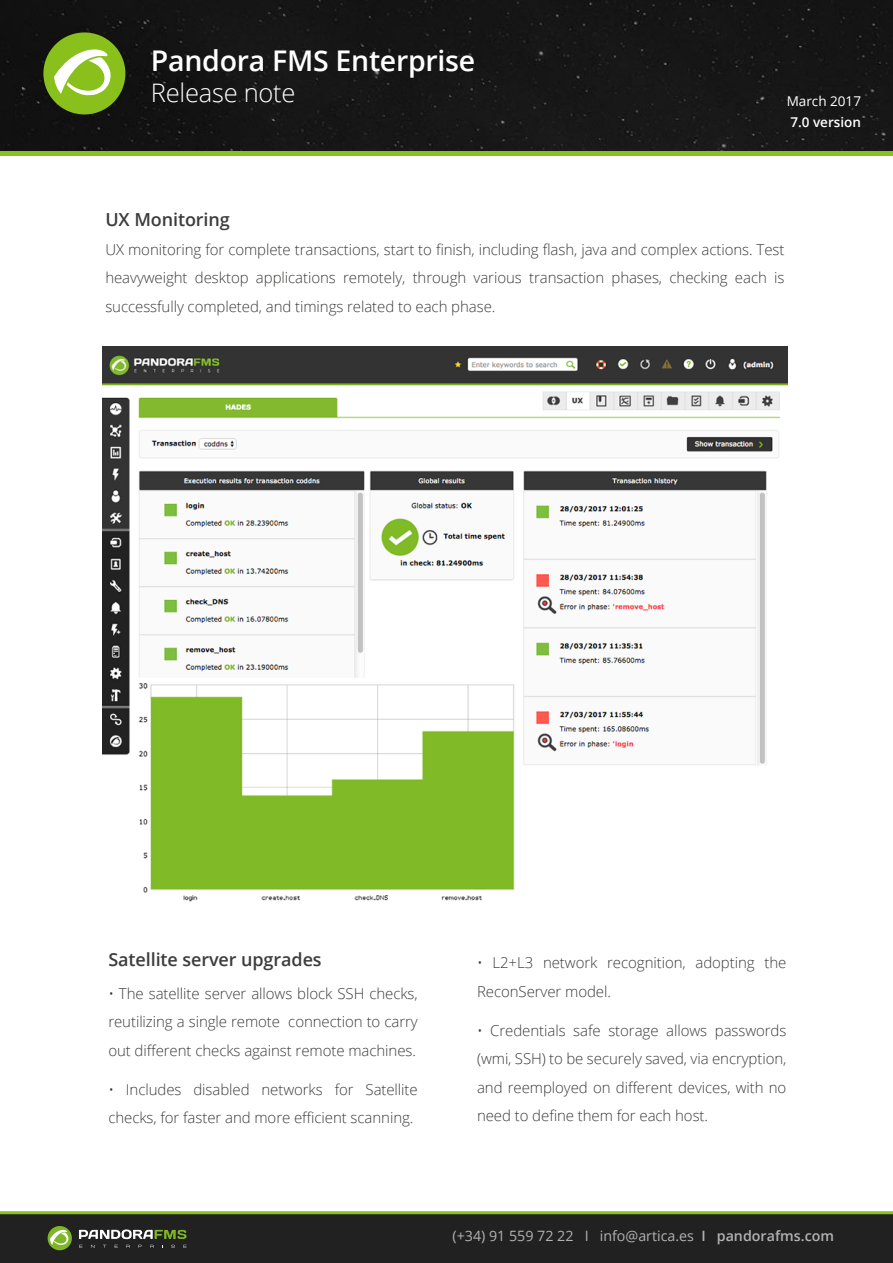
<style>
.page{position:relative;width:893px;height:1263px;background:#fff}
.page>*{position:absolute;margin:0;border:0;box-sizing:border-box;transform-origin:0 0}
.t1{font:600 28.5px "Open Sans";letter-spacing:-.01em;color:#fff}
.t2{font:300 25.5px "Open Sans";letter-spacing:-.01em;color:#fff}
.t3{font:600 18px "Open Sans";letter-spacing:-.005em;color:#3c3c3b}
.t4{font:300 15px/28.5px "Open Sans";letter-spacing:-.005em;color:#3c3c3b;text-align:justify}
.t5{font:14.25px "Open Sans";color:#b2b2b2}
.t6{font:600 13.5px "Open Sans";color:#fff}
.t7{font:13.5px "Open Sans";color:#fff}
.s1{font-weight:600}
</style>
<div class="page">
<div style="left:0;top:1213px;width:893px;height:50px;background:#212121"></div>
<hr style="left:0;top:1211px;width:893px;height:3px;background:#89c01c">
<svg style="left:48px;top:1226px;width:24px;height:24px"></svg>
<svg style="left:79px;top:1229px;width:108px;height:10px"></svg>
<svg style="left:79px;top:1245px;width:4px;height:3px"></svg>
<svg style="left:171px;top:1245px;width:4px;height:3px"></svg>
<svg style="left:183px;top:1245px;width:4px;height:3px"></svg>
<img style="left:103px;top:346px;width:684px;height:556px">
<div style="left:0;top:0;width:893px;height:151px;background:#161616"></div>
<div style="left:43px;top:32px;width:82px;height:82px;background:#89c01c;border-radius:50%"></div>
<svg style="left:54px;top:49px;width:57px;height:57px"></svg>
<div style="left:0;top:151px;width:893px;height:5px;background:#89c01c"></div>
<h1 class="t1" style="left:151px;top:41px;width:326px">Pandora FMS Enterprise</h1>
<h2 class="t2" style="left:151px;top:76px;width:146px">Release note</h2>
<p class="t7" style="left:787px;top:92px;width:76px">March 2017</p>
<p class="t6" style="left:790px;top:113px;width:72px">7.0 version</p>
<p class="t3" style="left:105px;top:207px;width:126px">UX Monitoring</p>
<p class="t4" style="left:105px;top:235px;width:681px">UX monitoring for complete transactions, start to finish, including flash, java and complex actions. Test heavyweight desktop applications remotely, through various transaction phases, checking each is successfully completed, and timings related to each phase.</p>
<p class="t3" style="left:108px;top:947px;width:215px">Satellite server upgrades</p>
<p class="t4" style="left:108px;top:978px;width:311px">• The satellite server allows block SSH checks, reutilizing a single remote connection to carry out different checks against remote machines.</p>
<p class="t4" style="left:108px;top:1074px;width:311px">• Includes disabled networks for Satellite checks, for faster and more efficient scanning.</p>
<p class="t4" style="left:477px;top:948px;width:311px">• L2+L3 network recognition, adopting the<br>ReconServer model.</p>
<p class="t4" style="left:477px;top:1015px;width:311px">• Credentials safe storage allows passwords (wmi, SSH) to be securely saved, via encryption, and reemployed on different devices, with no need to define them for each host.</p>
<p class="t5" style="left:452px;top:1226px;width:383px">(+34) 91 559 72 22 I info@artica.es <span class="s1">I pandorafms.com</span></p>
</div>
